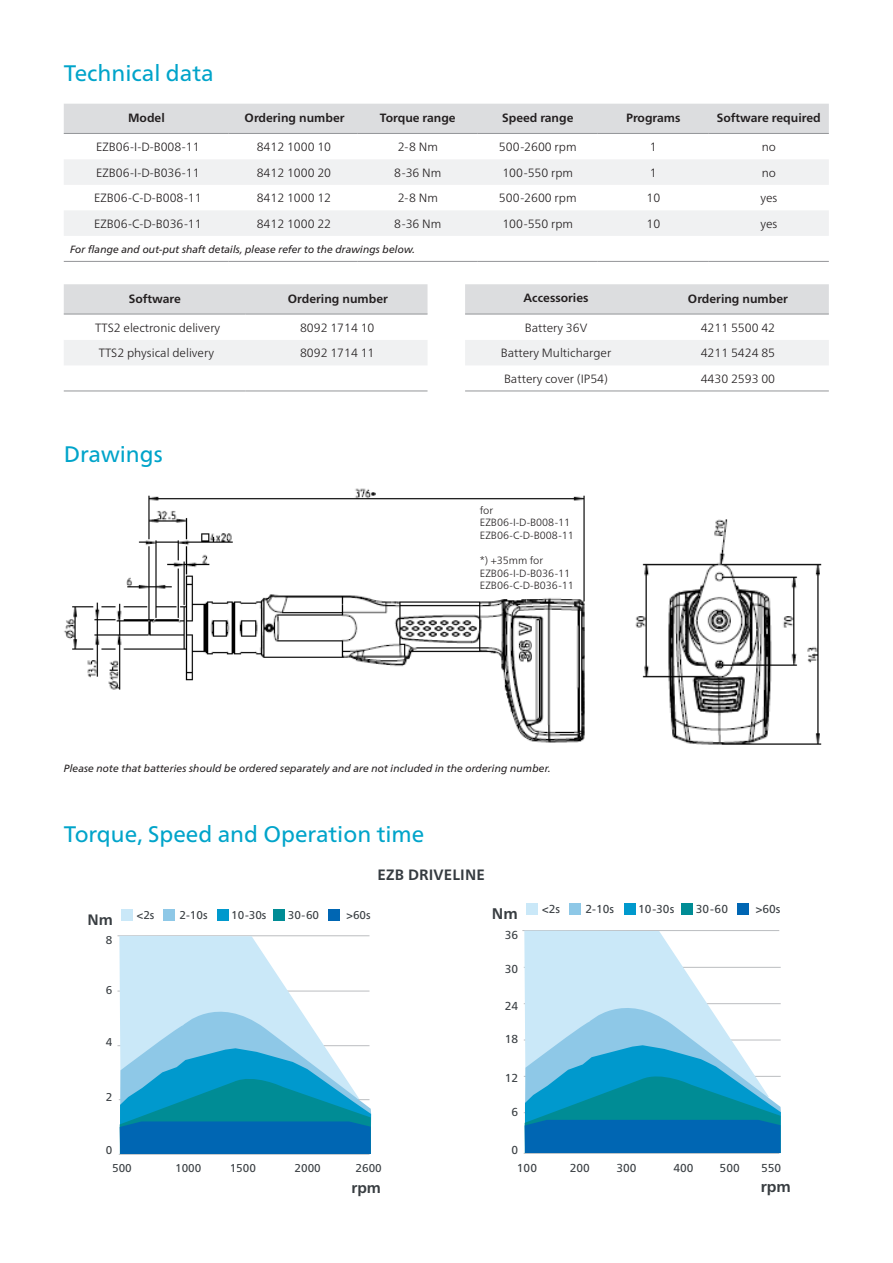
<style>
.page{position:relative;width:893px;height:1263px;background:#fff}
.page>*{position:absolute;margin:0;border:0;box-sizing:border-box;transform-origin:0 0}
.Headline_4{font:22.5px "Neue Frutiger World";color:#00a4ca}
.t1{font:700 15.45px "Neue Frutiger World";color:#383d41}
.t2{font:700 15.15px "Neue Frutiger World";color:#383d41}
.Intro_2{font:700 15px "Neue Frutiger World";letter-spacing:.01em;color:#353b40}
.Table_content{font:300 12px "Neue Frutiger World";color:#231f20}
.Table_header{font:700 12px "Neue Frutiger World";color:#231f20}
.t3{font:11.55px/18.1px "Neue Frutiger World";color:#383d41}
.t4{font:11.4px/17.9px "Neue Frutiger World";color:#383d41}
.Foot_note_italic{font:italic 10.5px "Neue Frutiger World";color:#231f20}
.Foot_note{font:300 10.5px "Neue Frutiger World";color:#231f20}
</style>
<div class="page">
<div style="left:64px;top:104px;width:765px;height:29px;background:#dcdddf"></div>
<svg style="left:64px;top:260px;width:764px;height:1px"></svg>
<svg style="left:64px;top:160px;width:765px;height:76px;fill:#f0f1f2"></svg>
<hr style="left:64px;top:133px;width:165px;height:1px;background:#939598">
<hr style="left:229px;top:133px;width:129px;height:1px;background:#939598">
<hr style="left:358px;top:133px;width:120px;height:1px;background:#939598">
<hr style="left:478px;top:133px;width:120px;height:1px;background:#939598">
<hr style="left:598px;top:133px;width:111px;height:1px;background:#939598">
<hr style="left:709px;top:133px;width:120px;height:1px;background:#939598">
<hr style="left:64px;top:261px;width:165px;height:1px;background:#939598">
<hr style="left:229px;top:261px;width:129px;height:1px;background:#939598">
<hr style="left:358px;top:261px;width:120px;height:1px;background:#939598">
<hr style="left:478px;top:261px;width:120px;height:1px;background:#939598">
<hr style="left:598px;top:261px;width:111px;height:1px;background:#939598">
<hr style="left:709px;top:261px;width:120px;height:1px;background:#939598">
<svg style="left:64px;top:284px;width:364px;height:107px"></svg>
<hr style="left:64px;top:314px;width:182px;height:1px;background:#939598">
<hr style="left:246px;top:314px;width:181px;height:1px;background:#939598">
<hr style="left:64px;top:391px;width:182px;height:1px;background:#939598">
<hr style="left:246px;top:391px;width:181px;height:1px;background:#939598">
<img style="left:64px;top:488px;width:521px;height:255px">
<img style="left:635px;top:519px;width:187px;height:226px">
<hr style="left:117px;top:935px;width:252px;height:1px;background:#bbbdc0">
<hr style="left:117px;top:990px;width:252px;height:1px;background:#bbbdc0">
<hr style="left:117px;top:1045px;width:252px;height:1px;background:#bbbdc0">
<hr style="left:119px;top:1154px;width:250px;height:1px;background:#bbbdc0">
<svg style="left:119px;top:936px;width:252px;height:218px"></svg>
<div style="left:121px;top:909px;width:11px;height:11px;background:#cae8f8"></div>
<div style="left:329px;top:909px;width:11px;height:11px;background:#0066b3"></div>
<div style="left:163px;top:909px;width:12px;height:11px;background:#8ec8e7"></div>
<div style="left:218px;top:909px;width:11px;height:11px;background:#0099cd"></div>
<div style="left:274px;top:909px;width:11px;height:11px;background:#008c95"></div>
<hr style="left:522px;top:930px;width:257px;height:1px;background:#bbbdc0">
<hr style="left:524px;top:1153px;width:255px;height:1px;background:#bbbdc0">
<svg style="left:524px;top:930px;width:257px;height:223px"></svg>
<div style="left:526px;top:903px;width:11px;height:12px;background:#cae8f8"></div>
<div style="left:738px;top:903px;width:11px;height:12px;background:#0066b3"></div>
<div style="left:569px;top:903px;width:11px;height:12px;background:#8ec8e7"></div>
<div style="left:625px;top:903px;width:11px;height:12px;background:#0099cd"></div>
<div style="left:682px;top:903px;width:11px;height:12px;background:#008c95"></div>
<svg style="left:465px;top:284px;width:364px;height:107px"></svg>
<hr style="left:465px;top:314px;width:182px;height:1px;background:#939598">
<hr style="left:647px;top:314px;width:182px;height:1px;background:#939598">
<hr style="left:465px;top:391px;width:182px;height:1px;background:#939598">
<hr style="left:647px;top:391px;width:182px;height:1px;background:#939598">
<p class="Headline_4" style="left:64px;top:56px;width:151px">Technical data</p>
<p class="Table_header" style="left:128px;top:107px;width:38px">Model</p>
<p class="Table_header" style="left:245px;top:107px;width:101px">Ordering number</p>
<p class="Table_header" style="left:380px;top:107px;width:77px">Torque range</p>
<p class="Table_header" style="left:502px;top:107px;width:73px">Speed range</p>
<p class="Table_header" style="left:626px;top:107px;width:56px">Programs</p>
<p class="Table_header" style="left:717px;top:107px;width:105px">Software required</p>
<p class="Table_content" style="left:96px;top:138px;width:105px">EZB06-I-D-B008-11</p>
<p class="Table_content" style="left:257px;top:138px;width:76px">8412 1000 10</p>
<p class="Table_content" style="left:398px;top:138px;width:42px">2-8 Nm</p>
<p class="Table_content" style="left:499px;top:138px;width:79px">500-2600 rpm</p>
<p class="Table_content" style="left:650px;top:138px;width:8px">1</p>
<p class="Table_content" style="left:762px;top:138px;width:16px">no</p>
<p class="Table_content" style="left:96px;top:163px;width:105px">EZB06-I-D-B036-11</p>
<p class="Table_content" style="left:257px;top:163px;width:76px">8412 1000 20</p>
<p class="Table_content" style="left:394px;top:163px;width:49px">8-36 Nm</p>
<p class="Table_content" style="left:502px;top:163px;width:72px">100-550 rpm</p>
<p class="Table_content" style="left:650px;top:163px;width:8px">1</p>
<p class="Table_content" style="left:762px;top:163px;width:16px">no</p>
<p class="Table_content" style="left:94px;top:189px;width:109px">EZB06-C-D-B008-11</p>
<p class="Table_content" style="left:257px;top:189px;width:76px">8412 1000 12</p>
<p class="Table_content" style="left:398px;top:189px;width:42px">2-8 Nm</p>
<p class="Table_content" style="left:499px;top:189px;width:79px">500-2600 rpm</p>
<p class="Table_content" style="left:646px;top:189px;width:15px">10</p>
<p class="Table_content" style="left:760px;top:189px;width:18px">yes</p>
<p class="Table_content" style="left:94px;top:214px;width:109px">EZB06-C-D-B036-11</p>
<p class="Table_content" style="left:257px;top:214px;width:76px">8412 1000 22</p>
<p class="Table_content" style="left:394px;top:214px;width:49px">8-36 Nm</p>
<p class="Table_content" style="left:502px;top:214px;width:72px">100-550 rpm</p>
<p class="Table_content" style="left:646px;top:214px;width:15px">10</p>
<p class="Table_content" style="left:760px;top:214px;width:18px">yes</p>
<p class="Foot_note_italic" style="left:70px;top:241px;width:346px">For flange and out-put shaft details, please refer to the drawings below.</p>
<p class="Table_header" style="left:129px;top:288px;width:54px">Software</p>
<p class="Table_header" style="left:288px;top:288px;width:101px">Ordering number</p>
<p class="Table_content" style="left:95px;top:318px;width:127px">TTS2 electronic delivery</p>
<p class="Table_content" style="left:300px;top:318px;width:76px">8092 1714 10</p>
<p class="Table_content" style="left:99px;top:344px;width:117px">TTS2 physical delivery</p>
<p class="Table_content" style="left:300px;top:344px;width:76px">8092 1714 11</p>
<p class="Table_header" style="left:524px;top:288px;width:66px">Accessories</p>
<p class="Table_header" style="left:688px;top:288px;width:101px">Ordering number</p>
<p class="Table_content" style="left:525px;top:318px;width:64px">Battery 36V</p>
<p class="Table_content" style="left:701px;top:318px;width:76px">4211 5500 42</p>
<p class="Table_content" style="left:501px;top:344px;width:112px">Battery Multicharger</p>
<p class="Table_content" style="left:701px;top:344px;width:76px">4211 5424 85</p>
<p class="Table_content" style="left:504px;top:369px;width:106px">Battery cover (IP54)</p>
<p class="Table_content" style="left:701px;top:369px;width:76px">4430 2593 00</p>
<p class="Headline_4" style="left:64px;top:436px;width:101px">Drawings</p>
<p class="Foot_note" style="left:480px;top:502px;width:15px">for</p>
<p class="Foot_note" style="left:480px;top:514px;width:92px">EZB06-I-D-B008-11</p>
<p class="Foot_note" style="left:480px;top:527px;width:96px">EZB06-C-D-B008-11</p>
<p class="Foot_note" style="left:480px;top:552px;width:65px">*) +35mm for</p>
<p class="Foot_note" style="left:480px;top:565px;width:92px">EZB06-I-D-B036-11</p>
<p class="Foot_note" style="left:480px;top:577px;width:96px">EZB06-C-D-B036-11</p>
<p class="Foot_note_italic" style="left:64px;top:760px;width:488px">Please note that batteries should be ordered separately and are not included in the ordering number.</p>
<p class="Headline_4" style="left:64px;top:816px;width:362px">Torque, Speed and Operation time</p>
<p class="t2" style="left:88px;top:906px;width:27px">Nm</p>
<p class="t4" style="left:106px;top:931px;width:8px">8</p>
<p class="t4" style="left:106px;top:981px;width:8px">6</p>
<p class="t4" style="left:106px;top:1033px;width:8px">4</p>
<p class="t4" style="left:106px;top:1088px;width:8px">2</p>
<p class="Intro_2" style="left:378px;top:862px;width:109px">EZB DRIVELINE</p>
<p class="t4" style="left:137px;top:906px;width:19px">&lt;2s</p>
<p class="t4" style="left:179px;top:906px;width:30px">2-10s</p>
<p class="t4" style="left:231px;top:906px;width:37px">10-30s</p>
<p class="t4" style="left:288px;top:906px;width:33px">30-60</p>
<p class="t4" style="left:346px;top:906px;width:26px">&gt;60s</p>
<p class="t1" style="left:492px;top:900px;width:27px">Nm</p>
<p class="t3" style="left:505px;top:926px;width:15px">36</p>
<p class="t3" style="left:505px;top:960px;width:15px">30</p>
<p class="t3" style="left:505px;top:997px;width:15px">24</p>
<p class="t3" style="left:505px;top:1030px;width:15px">18</p>
<p class="t3" style="left:505px;top:1069px;width:15px">12</p>
<p class="t3" style="left:511px;top:1103px;width:8px">6</p>
<p class="t3" style="left:542px;top:900px;width:20px">&lt;2s</p>
<p class="t3" style="left:586px;top:900px;width:30px">2-10s</p>
<p class="t3" style="left:638px;top:900px;width:38px">10-30s</p>
<p class="t3" style="left:696px;top:900px;width:34px">30-60</p>
<p class="t3" style="left:756px;top:900px;width:26px">&gt;60s</p>
<p class="t4" style="left:112px;top:1142px;width:21px;text-indent:-6px">0<br>500</p>
<p class="t4" style="left:175px;top:1159px;width:28px">1000</p>
<p class="t4" style="left:230px;top:1159px;width:28px">1500</p>
<p class="t4" style="left:295px;top:1159px;width:28px">2000</p>
<p class="t4" style="left:356px;top:1159px;width:28px">2600</p>
<p class="t2" style="left:351px;top:1174px;width:31px">rpm</p>
<p class="t3" style="left:517px;top:1140px;width:22px;text-indent:-6px">0<br>100</p>
<p class="t3" style="left:570px;top:1159px;width:22px">200</p>
<p class="t3" style="left:616px;top:1159px;width:22px">300</p>
<p class="t3" style="left:673px;top:1159px;width:22px">400</p>
<p class="t3" style="left:720px;top:1159px;width:22px">500</p>
<p class="t3" style="left:761px;top:1159px;width:22px">550</p>
<p class="t1" style="left:761px;top:1173px;width:32px">rpm</p>
</div>
